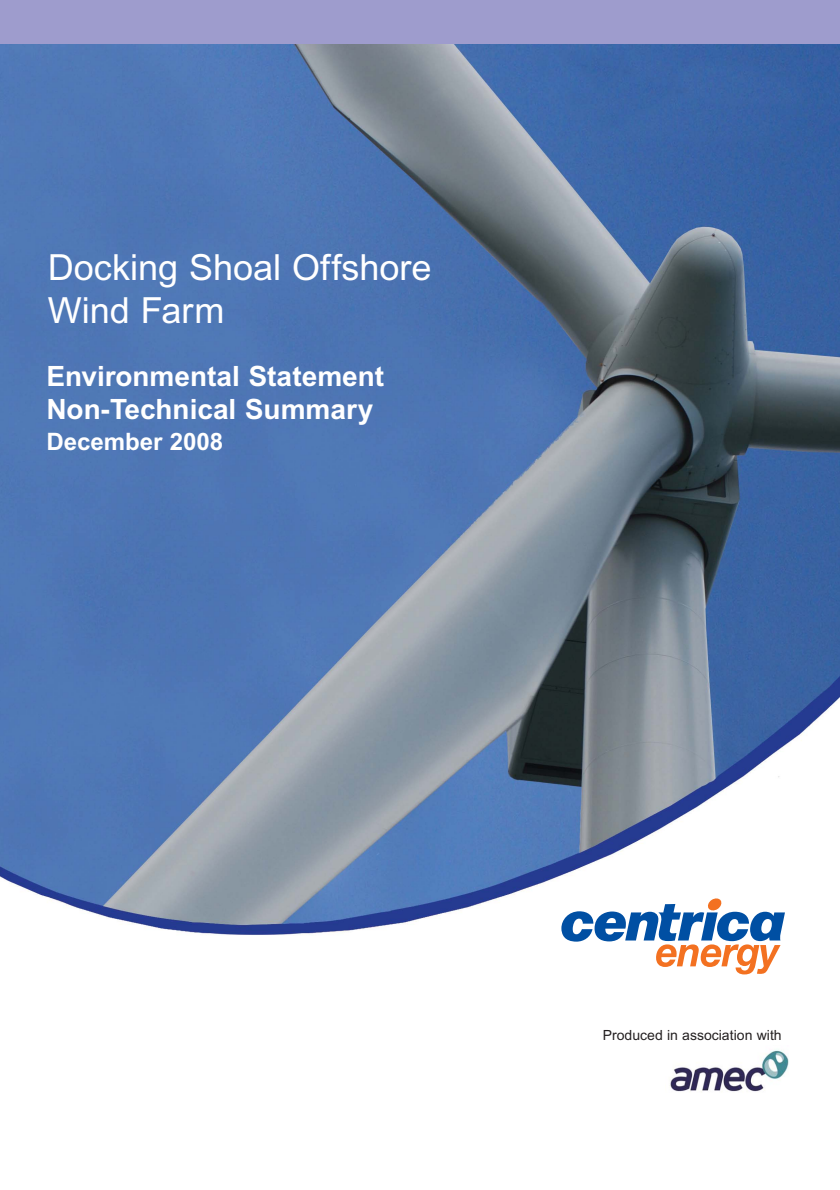
<style>
.page{position:relative;width:840px;height:1190px;background:#fff}
.page>*{position:absolute;margin:0;border:0;box-sizing:border-box;transform-origin:0 0}
.t1{font:36px/43.2px "Arial";color:#fff}
.t2{font:700 28px/33.6px "Arial";color:#fff}
.t3{font:700 24px "Arial";color:#fff}
.t4{font:14px "Arial";color:#231f20}
</style>
<div class="page">
<img style="left:0;top:43px;width:840px;height:892px">
<svg style="left:561px;top:898px;width:224px;height:76px"></svg>
<div style="left:0;top:0;width:840px;height:43px;background:#9e9ccd"></div>
<img style="left:669px;top:1050px;width:120px;height:42px">
<p class="t1" style="left:48px;top:250px;width:385px">Docking Shoal Offshore<br>Wind Farm</p>
<p class="t2" style="left:46px;top:362px;width:339px">Environmental Statement<br>Non-Technical Summary</p>
<p class="t3" style="left:46px;top:433px;width:178px">December 2008</p>
<p class="t4" style="left:603px;top:1030px;width:180px">Produced in association with</p>
</div>
